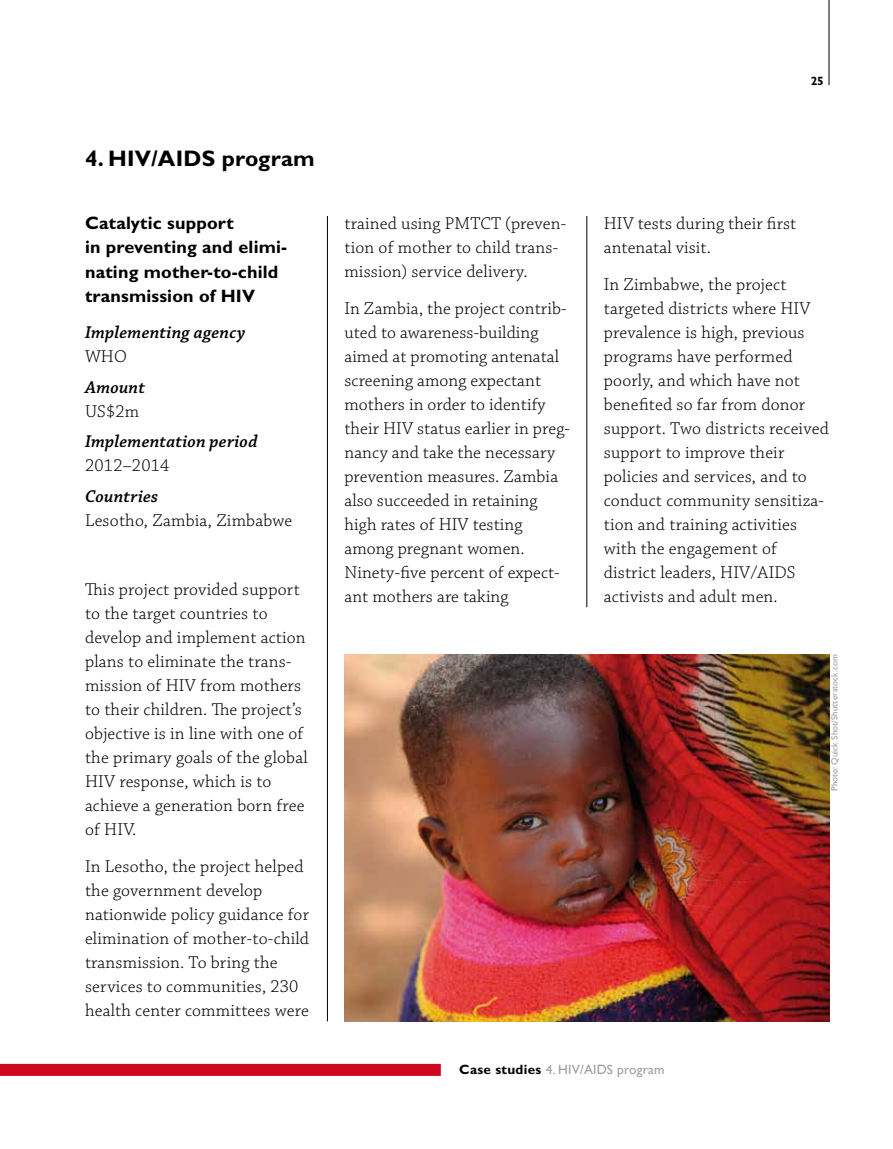
<style>
.page{position:relative;width:893px;height:1149px;background:#fff}
.page>*{position:absolute;margin:0;border:0;box-sizing:border-box;transform-origin:0 0}
.t1{font:700 22.5px "Gill Sans";letter-spacing:.01em;color:#000}
.t2{font:300 18px/24px "Chaparral Pro";letter-spacing:.01em;color:#000}
.t3{font:700 18px/24px "Gill Sans";letter-spacing:.01em;color:#000}
.t4{font:italic 600 18px "Chaparral Pro";letter-spacing:.01em;color:#000}
.t5{font:13.5px "Gill Sans";letter-spacing:.01em;color:#9c9e9f}
.t6{font:700 12px "Gill Sans";color:#000}
.t7{font:9px "Gill Sans";letter-spacing:.01em;color:#9c9e9f}
.s1{font-weight:700;color:#000}
</style>
<div class="page">
<hr style="left:829px;top:0;width:1px;height:85px;background:#000">
<img style="left:344px;top:654px;width:485px;height:366px">
<hr style="left:327px;top:216px;width:1px;height:804px;background:#000">
<hr style="left:587px;top:216px;width:1px;height:391px;background:#000">
<div style="left:0;top:1063px;width:441px;height:12px;background:#cd071e"></div>
<p class="t1" style="left:85px;top:145px;width:231px">4. HIV/AIDS program</p>
<p class="t3" style="left:85px;top:211px;width:204px">Catalytic support<br>in preventing and elimi&shy;nating mother-to-child transmission of HIV</p>
<p class="t4" style="left:85px;top:322px;width:162px">Implementing agency</p>
<p class="t2" style="left:85px;top:345px;width:43px">WHO</p>
<p class="t4" style="left:85px;top:377px;width:62px">Amount</p>
<p class="t2" style="left:85px;top:400px;width:56px">US$2m</p>
<p class="t4" style="left:85px;top:431px;width:174px">Implementation period</p>
<p class="t2" style="left:85px;top:454px;width:86px">2012–2014</p>
<p class="t4" style="left:85px;top:485px;width:75px">Countries</p>
<p class="t2" style="left:85px;top:508px;width:209px">Lesotho, Zambia, Zimbabwe</p>
<p class="t2" style="left:85px;top:578px;width:224px">This project provided support to the target countries to develop and implement action plans to eliminate the trans&shy;mission of HIV from mothers to their children. The project’s objective is in line with one of the primary goals of the global<br>HIV response, which is to achieve a generation born free of HIV.</p>
<p class="t2" style="left:85px;top:854px;width:226px">In Lesotho, the project helped the government develop nationwide policy guidance for elimination of mother-to-child transmission. To bring the services to communities, 230 health center committees were</p>
<p class="t6" style="left:811px;top:74px;width:15px">25</p>
<p class="t2" style="left:344px;top:212px;width:223px">trained using PMTCT (preven&shy;tion of mother to child trans&shy;mission) service delivery.</p>
<p class="t2" style="left:344px;top:297px;width:227px">In Zambia, the project contrib&shy;uted to awareness-building aimed at promoting antenatal screening among expectant mothers in order to identify their HIV status earlier in preg&shy;nancy and take the necessary prevention measures. Zambia also succeeded in retaining high rates of HIV testing among pregnant women.<br>Ninety-five percent of expect&shy;ant mothers are taking</p>
<p class="t2" style="left:604px;top:212px;width:194px">HIV tests during their first antenatal visit.</p>
<p class="t2" style="left:604px;top:273px;width:227px">In Zimbabwe, the project targeted districts where HIV prevalence is high, previous programs have performed poorly, and which have not benefited so far from donor support. Two districts received support to improve their policies and services, and to conduct community sensitiza&shy;tion and training activities with the engagement of district leaders, HIV/AIDS activists and adult men.</p>
<p class="t7" style="left:829px;top:790px;width:138px;rotate:-90deg">Photo: Quick Shot/Shutterstock.com</p>
<p class="t5" style="left:459px;top:1061px;width:207px"><span class="s1">Case studies</span> 4. HIV/AIDS program</p>
</div>
